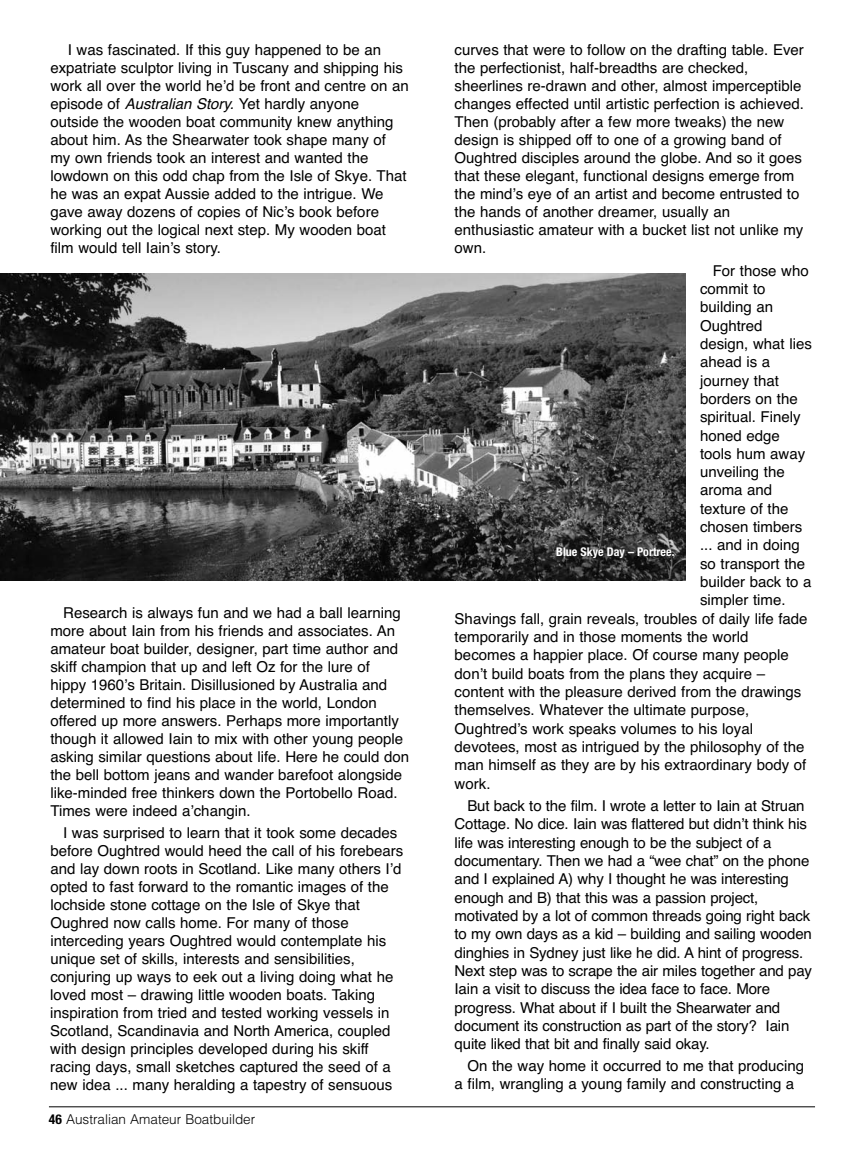
<style>
.page{position:relative;width:864px;height:1149px;background:#fff}
.page>*{position:absolute;margin:0;border:0;box-sizing:border-box;transform-origin:0 0}
.t1{font:15px/18px "Helvetica";color:#000}
.t2{font:300 13.5px "Helvetica";color:#000}
.t3{font:700 condensed 12px "Helvetica Neue";color:#fff}
.s1{font-style:italic}
.s2{font-family:"Helvetica Neue";font-weight:700;font-stretch:condensed}
</style>
<div class="page">
<hr style="left:49px;top:1106px;width:765px;height:1px;background:#000">
<img style="left:0;top:273px;width:684px;height:307px">
<p class="t1" style="left:50px;top:41px;width:360px;text-indent:17px">I was fascinated. If this guy happened to be an expatriate sculptor living in Tuscany and shipping his work all over the world he’d be front and centre on an episode of <span class="s1">Australian Story.</span> Yet hardly anyone outside the wooden boat community knew anything about him. As the Shearwater took shape many of my own friends took an interest and wanted the lowdown on this odd chap from the Isle of Skye. That he was an expat Aussie added to the intrigue. We gave away dozens of copies of Nic’s book before working out the logical next step. My wooden boat film would tell Iain’s story.</p>
<p class="t1" style="left:50px;top:603px;width:360px;text-indent:13px">Research is always fun and we had a ball learning more about Iain from his friends and associates. An amateur boat builder, designer, part time author and skiff champion that up and left Oz for the lure of hippy 1960’s Britain. Disillusioned by Australia and determined to find his place in the world, London offered up more answers. Perhaps more importantly though it allowed Iain to mix with other young people asking similar questions about life. Here he could don the bell bottom jeans and wander barefoot alongside like-minded free thinkers down the Portobello Road.<br>Times were indeed a’changin.</p>
<p class="t1" style="left:50px;top:823px;width:354px;text-indent:13px">I was surprised to learn that it took some decades before Oughtred would heed the call of his forebears and lay down roots in Scotland. Like many others I’d opted to fast forward to the romantic images of the lochside stone cottage on the Isle of Skye that Oughred now calls home. For many of those interceding years Oughtred would contemplate his unique set of skills, interests and sensibilities, conjuring up ways to eek out a living doing what he loved most – drawing little wooden boats. Taking inspiration from tried and tested working vessels in Scotland, Scandinavia and North America, coupled with design principles developed during his skiff racing days, small sketches captured the seed of a new idea ... many heralding a tapestry of sensuous</p>
<p class="t2" style="left:49px;top:1108px;width:208px"><span class="s2">46</span> Australian Amateur Boatbuilder</p>
<p class="t1" style="left:454px;top:41px;width:351px">curves that were to follow on the drafting table. Ever the perfectionist, half-breadths are checked, sheerlines re-drawn and other, almost imperceptible changes effected until artistic perfection is achieved.<br>Then (probably after a few more tweaks) the new design is shipped off to one of a growing band of Oughtred disciples around the globe. And so it goes that these elegant, functional designs emerge from the mind’s eye of an artist and become entrusted to the hands of another dreamer, usually an enthusiastic amateur with a bucket list not unlike my own.</p>
<p class="t1" style="left:712px;top:261px;width:97px">For those who</p>
<p class="t1" style="left:699px;top:280px;width:67px">commit to</p>
<p class="t1" style="left:699px;top:298px;width:74px">building an</p>
<p class="t1" style="left:699px;top:316px;width:64px">Oughtred</p>
<p class="t1" style="left:699px;top:335px;width:113px">design, what lies</p>
<p class="t1" style="left:699px;top:353px;width:72px">ahead is a</p>
<p class="t1" style="left:699px;top:371px;width:80px">journey that</p>
<p class="t1" style="left:699px;top:389px;width:99px">borders on the</p>
<p class="t1" style="left:699px;top:408px;width:102px">spiritual. Finely</p>
<p class="t1" style="left:699px;top:426px;width:81px">honed edge</p>
<p class="t1" style="left:699px;top:444px;width:107px">tools hum away</p>
<p class="t1" style="left:699px;top:463px;width:86px">unveiling the</p>
<p class="t1" style="left:699px;top:481px;width:74px">aroma and</p>
<p class="t1" style="left:699px;top:499px;width:90px">texture of the</p>
<p class="t1" style="left:699px;top:518px;width:104px">chosen timbers</p>
<p class="t1" style="left:699px;top:536px;width:101px">... and in doing</p>
<p class="t1" style="left:699px;top:554px;width:107px">so transport the</p>
<p class="t1" style="left:699px;top:572px;width:113px">builder back to a</p>
<p class="t1" style="left:699px;top:591px;width:87px">simpler time.</p>
<p class="t1" style="left:454px;top:609px;width:354px">Shavings fall, grain reveals, troubles of daily life fade</p>
<p class="t1" style="left:454px;top:627px;width:295px">temporarily and in those moments the world</p>
<p class="t1" style="left:454px;top:646px;width:335px">becomes a happier place. Of course many people</p>
<p class="t1" style="left:454px;top:664px;width:312px">don’t build boats from the plans they acquire –</p>
<p class="t1" style="left:454px;top:682px;width:348px">content with the pleasure derived from the drawings</p>
<p class="t1" style="left:454px;top:701px;width:296px">themselves. Whatever the ultimate purpose,</p>
<p class="t1" style="left:454px;top:719px;width:300px">Oughtred’s work speaks volumes to his loyal</p>
<p class="t1" style="left:454px;top:737px;width:351px">devotees, most as intrigued by the philosophy of the</p>
<p class="t1" style="left:454px;top:755px;width:353px">man himself as they are by his extraordinary body of</p>
<p class="t1" style="left:454px;top:774px;width:37px">work.</p>
<p class="t1" style="left:454px;top:796px;width:359px;text-indent:13px">But back to the film. I wrote a letter to Iain at Struan Cottage. No dice. Iain was flattered but didn’t think his life was interesting enough to be the subject of a documentary. Then we had a “wee chat” on the phone and I explained A) why I thought he was interesting enough and B) that this was a passion project, motivated by a lot of common threads going right back to my own days as a kid – building and sailing wooden dinghies in Sydney just like he did. A hint of progress.<br>Next step was to scrape the air miles together and pay Iain a visit to discuss the idea face to face. More progress. What about if I built the Shearwater and document its construction as part of the story? Iain quite liked that bit and finally said okay.</p>
<p class="t1" style="left:454px;top:1056px;width:351px;text-indent:13px">On the way home it occurred to me that producing a film, wrangling a young family and constructing a</p>
<p class="t3" style="left:556px;top:544px;width:120px">Blue Skye Day – Portree.</p>
</div>
